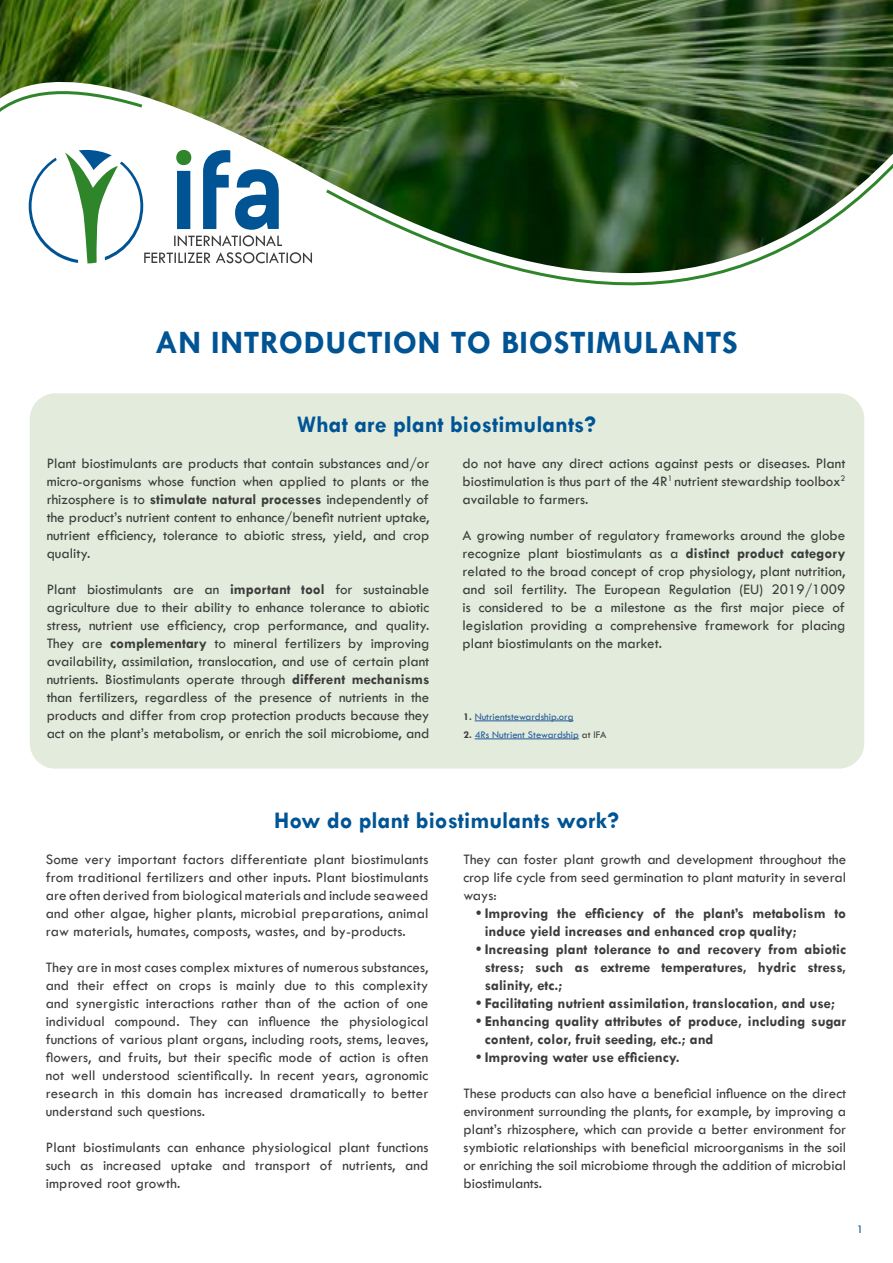
<style>
.page{position:relative;width:893px;height:1263px;background:#fff}
.page>*{position:absolute;margin:0;border:0;box-sizing:border-box;transform-origin:0 0}
.t1{font:700 33px "Tw Cen";letter-spacing:.02em;color:#005494}
.t2{font:700 24px "Tw Cen";color:#005494}
.t3{font:15px/18px "Tw Cen";color:#3c3c3b;text-align:justify}
.t4{font:700 15px/18px "Tw Cen";color:#3c3c3b}
.t5{font:12px "Tw Cen";color:#005494}
.t6{font:10.5px "Tw Cen";color:#275b9b}
.s1{font-weight:700}
.s2{font-weight:700;color:#3c3c3b}
.s3{color:#3c3c3b}
</style>
<div class="page">
<img style="left:0;top:0;width:893px;height:264px">
<div style="left:30px;top:393px;width:834px;height:376px;background:#e2ebdc;border-radius:26px"></div>
<svg style="left:0;top:85px;width:146px;height:35px"></svg>
<svg style="left:323px;top:155px;width:570px;height:131px"></svg>
<svg style="left:29px;top:147px;width:283px;height:116px"></svg>
<hr style="left:475px;top:720px;width:98px;height:1px;background:#275b9b">
<hr style="left:475px;top:738px;width:104px;height:1px;background:#275b9b">
<h1 class="t1" style="left:155px;top:323px;width:584px">AN INTRODUCTION TO BIOSTIMULANTS</h1>
<h2 class="t2" style="left:297px;top:410px;width:300px">What are plant biostimulants?</h2>
<p class="t3" style="left:47px;top:454px;width:384px">Plant biostimulants are products that contain substances and/or micro-organisms whose function when applied to plants or the rhizosphere is to <span class="s1">stimulate natural processes</span> independently of the product’s nutrient content to enhance/benefit nutrient uptake, nutrient efficiency, tolerance to abiotic stress, yield, and crop quality.</p>
<p class="t3" style="left:47px;top:580px;width:384px">Plant biostimulants are an <span class="s1">important tool</span> for sustainable agriculture due to their ability to enhance tolerance to abiotic stress, nutrient use efficiency, crop performance, and quality.<br>They are <span class="s1">complementary</span> to mineral fertilizers by improving availability, assimilation, translocation, and use of certain plant nutrients. Biostimulants operate through <span class="s1">different mechanisms </span>than fertilizers, regardless of the presence of nutrients in the products and differ from crop protection products because they act on the plant’s metabolism, or enrich the soil microbiome, and</p>
<p class="t3" style="left:463px;top:454px;width:384px">do not have any direct actions against pests or diseases. Plant biostimulation is thus part of the 4R<sup>1</sup> nutrient stewardship toolbox<sup>2 </sup>available to farmers.</p>
<p class="t3" style="left:463px;top:526px;width:384px">A growing number of regulatory frameworks around the globe recognize plant biostimulants as a <span class="s1">distinct product category </span>related to the broad concept of crop physiology, plant nutrition, and soil fertility. The European Regulation (EU) 2019/1009 is considered to be a milestone as the first major piece of legislation providing a comprehensive framework for placing plant biostimulants on the market.</p>
<p class="t6" style="left:463px;top:710px;width:112px"><span class="s2">1.</span> Nutrientstewardship.org</p>
<p class="t6" style="left:463px;top:728px;width:144px"><span class="s2">2.</span> 4Rs Nutrient Stewardship <span class="s3">at IFA</span></p>
<h2 class="t2" style="left:274px;top:806px;width:346px">How do plant biostimulants work?</h2>
<p class="t3" style="left:46px;top:850px;width:384px">Some very important factors differentiate plant biostimulants from traditional fertilizers and other inputs. Plant biostimulants are often derived from biological materials and include seaweed and other algae, higher plants, microbial preparations, animal raw materials, humates, composts, wastes, and by-products.</p>
<p class="t3" style="left:46px;top:958px;width:384px">They are in most cases complex mixtures of numerous substances, and their effect on crops is mainly due to this complexity and synergistic interactions rather than of the action of one individual compound. They can influence the physiological functions of various plant organs, including roots, stems, leaves, flowers, and fruits, but their specific mode of action is often not well understood scientifically. In recent years, agronomic research in this domain has increased dramatically to better understand such questions.</p>
<p class="t3" style="left:46px;top:1138px;width:384px">Plant biostimulants can enhance physiological plant functions such as increased uptake and transport of nutrients, and improved root growth.</p>
<p class="t3" style="left:463px;top:850px;width:384px">They can foster plant growth and development throughout the crop life cycle from seed germination to plant maturity in several ways:</p>
<p class="t4" style="left:485px;top:904px;width:363px;text-indent:-9px">• Improving the efficiency of the plant’s metabolism to induce yield increases and enhanced crop quality;</p>
<p class="t4" style="left:485px;top:940px;width:363px;text-align:justify;text-indent:-9px">• Increasing plant tolerance to and recovery from abiotic stress; such as extreme temperatures, hydric stress, salinity, etc.;</p>
<p class="t4" style="left:476px;top:994px;width:360px">• Facilitating nutrient assimilation, translocation, and use;</p>
<p class="t4" style="left:485px;top:1012px;width:363px;text-indent:-9px">• Enhancing quality attributes of produce, including sugar content, color, fruit seeding, etc.; and</p>
<p class="t4" style="left:476px;top:1048px;width:205px">• Improving water use efficiency.</p>
<p class="t3" style="left:463px;top:1084px;width:384px">These products can also have a beneficial influence on the direct environment surrounding the plants, for example, by improving a plant’s rhizosphere, which can provide a better environment for symbiotic relationships with beneficial microorganisms in the soil or enriching the soil microbiome through the addition of microbial biostimulants.</p>
<p class="t5" style="left:857px;top:1222px;width:8px">1</p>
</div>
